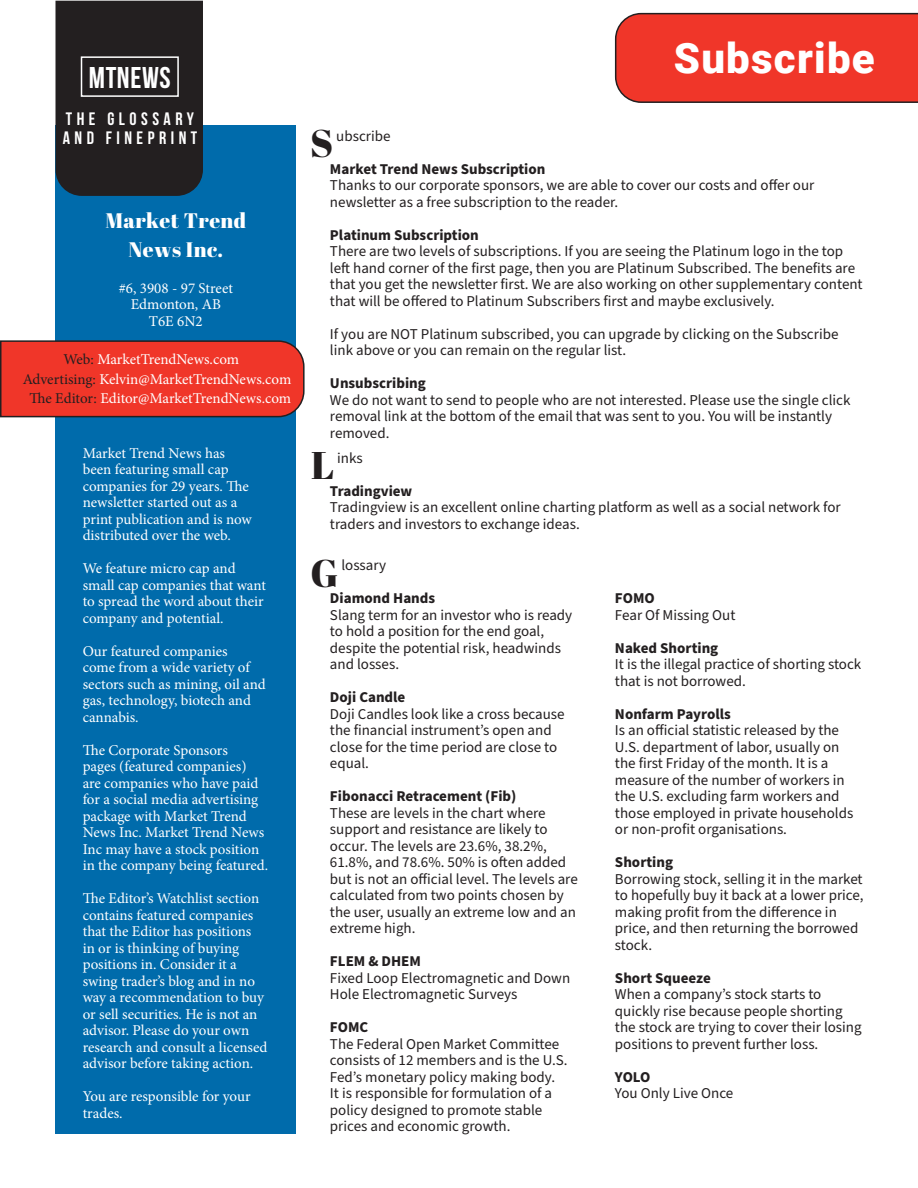
<style>
.page{position:relative;width:918px;height:1188px;background:#fff}
.page>*{position:absolute;margin:0;border:0;box-sizing:border-box;transform-origin:0 0}
.Cover_Big_title{font:900 42px "Roboto";letter-spacing:.03em;color:#fff}
.Paragraph___drop_cap{font:38.55px "Abril Fatface";color:#231f20}
.t1{font:700 30px "Bebas Neue";letter-spacing:.02em;color:#fff}
.Title_2{font:21px/28.5px "Abril Fatface";letter-spacing:.02em;color:#fff;text-align:center}
.t2{font:700 18px/19.5px "Bebas Neue";letter-spacing:.25em;color:#fff}
.Paragraph___tab{font:15px/16.5px "Source Sans Pro";color:#231f20}
.t3{font:15px/16.5px "Minion Pro";letter-spacing:-.005em;color:#fff}
.Paragraph___tab-2{font:700 15px "Source Sans Pro";color:#231f20}
.Paragraph___drop_cap-2{font:15px "Source Sans Pro";color:#231f20}
.s1{color:#231f20}
</style>
<div class="page">
<div style="left:56px;top:126px;width:240px;height:1008px;background:#006bab"></div>
<div style="left:55px;top:0;width:149px;height:197px;background:#231f20"></div>
<div style="left:81px;top:56px;width:98px;height:41px;border:2px solid #fff"></div>
<svg style="left:0;top:340px;width:305px;height:78px;background:#e1372c"></svg>
<svg style="left:614px;top:12px;width:304px;height:91px;background:#e93a2e"></svg>
<p class="t1" style="left:89px;top:61px;width:83px">MTNEWS</p>
<p class="t2" style="left:63px;top:109px;width:136px">THE GLOSSARY<br>AND FINEPRINT</p>
<p class="Title_2" style="left:105px;top:206px;width:142px">Market Trend<br>News Inc.</p>
<p class="t3" style="left:119px;top:280px;width:116px;text-align:center">#6, 3908 - 97 Street<br>Edmonton, AB<br>T6E 6N2</p>
<p class="t3" style="left:64px;top:351px;width:177px"><span class="s1">Web:</span> MarketTrendNews.com</p>
<p class="t3" style="left:23px;top:369px;width:270px;line-height:19.5px;text-align:center"><span class="s1">Advertising:</span> Kelvin@MarketTrendNews.com<br><span class="s1">The Editor:</span> Editor@MarketTrendNews.com</p>
<p class="t3" style="left:83px;top:445px;width:171px">Market Trend News has been featuring small cap companies for 29 years. The newsletter started out as a print publication and is now distributed over the web.</p>
<p class="t3" style="left:83px;top:560px;width:185px">We feature micro cap and small cap companies that want to spread the word about their company and potential.</p>
<p class="t3" style="left:83px;top:643px;width:185px">Our featured companies<br>come from a wide variety of sectors such as mining, oil and gas, technology, biotech and cannabis.</p>
<p class="t3" style="left:83px;top:742px;width:187px">The Corporate Sponsors<br>pages (featured companies) are companies who have paid for a social media advertising package with Market Trend<br>News Inc. Market Trend News<br>Inc may have a stock position in the company being featured.</p>
<p class="t3" style="left:83px;top:890px;width:186px">The Editor’s Watchlist section contains featured companies that the Editor has positions<br>in or is thinking of buying positions in. Consider it a swing trader’s blog and in no way a recommendation to buy or sell securities. He is not an advisor. Please do your own research and consult a licensed advisor before taking action.</p>
<p class="t3" style="left:83px;top:1088px;width:169px">You are responsible for your trades.</p>
<p class="Cover_Big_title" style="left:674px;top:29px;width:203px">Subscribe</p>
<p class="Paragraph___drop_cap" style="left:310px;top:117px;width:25px">S</p>
<p class="Paragraph___drop_cap-2" style="left:336px;top:126px;width:56px">ubscribe</p>
<p class="Paragraph___tab-2" style="left:330px;top:159px;width:217px">Market Trend News Subscription</p>
<p class="Paragraph___tab" style="left:330px;top:178px;width:486px">Thanks to our corporate sponsors, we are able to cover our costs and offer our newsletter as a free subscription to the reader.</p>
<p class="Paragraph___tab-2" style="left:330px;top:225px;width:150px">Platinum Subscription</p>
<p class="Paragraph___tab" style="left:330px;top:244px;width:534px">There are two levels of subscriptions. If you are seeing the Platinum logo in the top left hand corner of the first page, then you are Platinum Subscribed. The benefits are that you get the newsletter first. We are also working on other supplementary content that will be offered to Platinum Subscribers first and maybe exclusively.</p>
<p class="Paragraph___tab" style="left:330px;top:326px;width:510px">If you are NOT Platinum subscribed, you can upgrade by clicking on the Subscribe link above or you can remain on the regular list.</p>
<p class="Paragraph___tab-2" style="left:330px;top:373px;width:97px">Unsubscribing</p>
<p class="Paragraph___tab" style="left:330px;top:392px;width:522px">We do not want to send to people who are not interested. Please use the single click removal link at the bottom of the email that was sent to you. You will be instantly removed.</p>
<p class="Paragraph___drop_cap" style="left:311px;top:439px;width:24px">L</p>
<p class="Paragraph___drop_cap-2" style="left:337px;top:448px;width:27px">inks</p>
<p class="Paragraph___tab-2" style="left:330px;top:481px;width:84px">Tradingview</p>
<p class="Paragraph___tab" style="left:330px;top:500px;width:512px">Tradingview is an excellent online charting platform as well as a social network for traders and investors to exchange ideas.</p>
<p class="Paragraph___drop_cap" style="left:310px;top:546px;width:29px">G</p>
<p class="Paragraph___drop_cap-2" style="left:341px;top:555px;width:46px">lossary</p>
<p class="Paragraph___tab-2" style="left:330px;top:588px;width:107px">Diamond Hands</p>
<p class="Paragraph___tab" style="left:330px;top:607px;width:244px">Slang term for an investor who is ready to hold a position for the end goal, despite the potential risk, headwinds and losses.</p>
<p class="Paragraph___tab-2" style="left:330px;top:687px;width:77px">Doji Candle</p>
<p class="Paragraph___tab" style="left:330px;top:706px;width:236px">Doji Candles look like a cross because the financial instrument’s open and close for the time period are close to equal.</p>
<p class="Paragraph___tab-2" style="left:330px;top:786px;width:188px">Fibonacci Retracement (Fib)</p>
<p class="Paragraph___tab" style="left:330px;top:805px;width:249px">These are levels in the chart where support and resistance are likely to occur. The levels are 23.6%, 38.2%, 61.8%, and 78.6%. 50% is often added but is not an official level. The levels are calculated from two points chosen by the user, usually an extreme low and an extreme high.</p>
<p class="Paragraph___tab-2" style="left:330px;top:951px;width:93px">FLEM &amp; DHEM</p>
<p class="Paragraph___tab" style="left:330px;top:970px;width:242px">Fixed Loop Electromagnetic and Down<br>Hole Electromagnetic Surveys</p>
<p class="Paragraph___tab-2" style="left:330px;top:1017px;width:40px">FOMC</p>
<p class="Paragraph___tab" style="left:330px;top:1036px;width:239px">The Federal Open Market Committee consists of 12 members and is the U.S.<br>Fed’s monetary policy making body.<br>It is responsible for formulation of a policy designed to promote stable prices and economic growth.</p>
<p class="Paragraph___tab-2" style="left:615px;top:588px;width:41px">FOMO</p>
<p class="Paragraph___tab" style="left:615px;top:607px;width:122px">Fear Of Missing Out</p>
<p class="Paragraph___tab-2" style="left:615px;top:638px;width:105px">Naked Shorting</p>
<p class="Paragraph___tab" style="left:615px;top:657px;width:248px">It is the illegal practice of shorting stock that is not borrowed.</p>
<p class="Paragraph___tab-2" style="left:615px;top:704px;width:117px">Nonfarm Payrolls</p>
<p class="Paragraph___tab" style="left:615px;top:723px;width:240px">Is an official statistic released by the U.S. department of labor, usually on the first Friday of the month. It is a measure of the number of workers in the U.S. excluding farm workers and those employed in private households or non-profit organisations.</p>
<p class="Paragraph___tab-2" style="left:615px;top:852px;width:60px">Shorting</p>
<p class="Paragraph___tab" style="left:615px;top:871px;width:250px">Borrowing stock, selling it in the market to hopefully buy it back at a lower price, making profit from the difference in price, and then returning the borrowed stock.</p>
<p class="Paragraph___tab-2" style="left:615px;top:968px;width:97px">Short Squeeze</p>
<p class="Paragraph___tab" style="left:615px;top:987px;width:248px">When a company’s stock starts to quickly rise because people shorting the stock are trying to cover their losing positions to prevent further loss.</p>
<p class="Paragraph___tab-2" style="left:615px;top:1067px;width:37px">YOLO</p>
<p class="Paragraph___tab" style="left:615px;top:1086px;width:120px">You Only Live Once</p>
</div>
